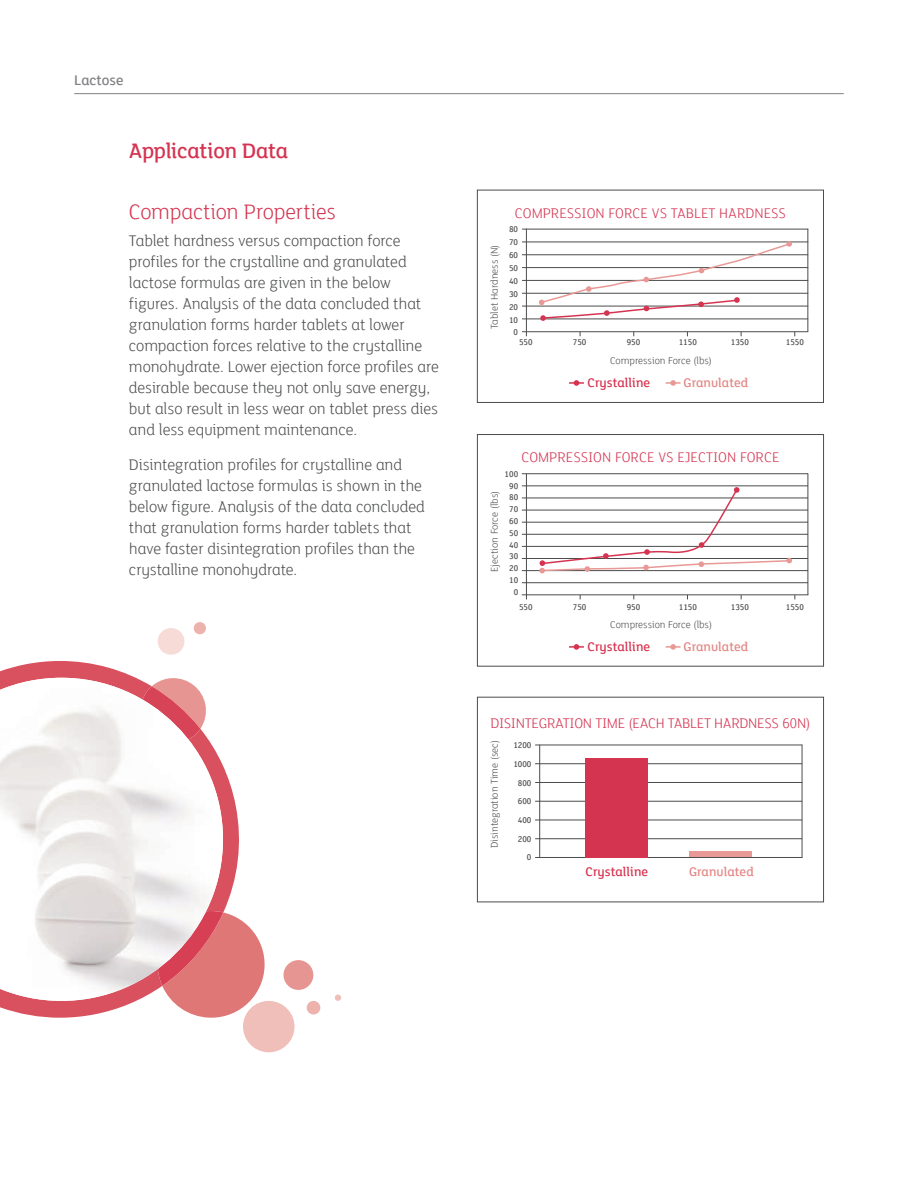
<style>
.page{position:relative;width:918px;height:1188px;background:#fff}
.page>*{position:absolute;margin:0;border:0;box-sizing:border-box;transform-origin:0 0}
.t1{font:300 22.5px "Kerry";letter-spacing:-.015em;color:#d53451}
.t2{font:22.5px "Kerry";letter-spacing:-.01em;color:#d53451}
.t3{font:300 16.5px/21px "Kerry";letter-spacing:-.01em;color:#4b4c4d}
.t4{font:300 15px "Kerry";color:#d53451}
.t5{font:300 15px "Kerry";letter-spacing:-.02em;color:#d53451}
.t6{font:15px "Kerry";color:#808285}
.t7{font:13.5px "Kerry";color:#d53451}
.t8{font:13.5px "Kerry";color:#e38786}
.t9{font:300 10.5px "Kerry";color:#4b4c4d}
.t10{font:9px/11.9px "Kerry";color:#4b4c4d;scale:.95 1}
</style>
<div class="page">
<hr style="left:74px;top:93px;width:770px;height:1px;background:#808285">
<svg style="left:157px;top:628px;width:28px;height:27px"></svg>
<svg style="left:193px;top:622px;width:13px;height:12px"></svg>
<svg style="left:0;top:661px;width:239px;height:357px"></svg>
<svg style="left:334px;top:995px;width:7px;height:6px"></svg>
<svg style="left:157px;top:911px;width:163px;height:141px"></svg>
<img style="left:0;top:678px;width:223px;height:323px">
<hr style="left:522px;top:229px;width:286px;height:1px;background:#4b4c4d">
<hr style="left:522px;top:242px;width:286px;height:1px;background:#4b4c4d">
<hr style="left:522px;top:254px;width:286px;height:1px;background:#4b4c4d">
<hr style="left:522px;top:306px;width:286px;height:1px;background:#4b4c4d">
<hr style="left:522px;top:267px;width:286px;height:1px;background:#4b4c4d">
<hr style="left:522px;top:319px;width:286px;height:1px;background:#4b4c4d">
<hr style="left:522px;top:280px;width:286px;height:1px;background:#4b4c4d">
<hr style="left:522px;top:293px;width:286px;height:1px;background:#4b4c4d">
<hr style="left:522px;top:331px;width:286px;height:1px;background:#4b4c4d">
<hr style="left:807px;top:229px;width:1px;height:103px;background:#4b4c4d">
<hr style="left:526px;top:229px;width:1px;height:103px;background:#4b4c4d">
<svg style="left:539px;top:241px;width:253px;height:80px"></svg>
<div style="left:477px;top:190px;width:347px;height:213px;border:1px solid #4b4c4d"></div>
<svg style="left:569px;top:380px;width:15px;height:6px"></svg>
<svg style="left:666px;top:380px;width:15px;height:6px"></svg>
<hr style="left:535px;top:782px;width:267px;height:1px;background:#4b4c4d">
<hr style="left:535px;top:801px;width:267px;height:1px;background:#4b4c4d">
<hr style="left:535px;top:745px;width:267px;height:1px;background:#4b4c4d">
<hr style="left:535px;top:763px;width:267px;height:1px;background:#4b4c4d">
<hr style="left:535px;top:820px;width:267px;height:1px;background:#4b4c4d">
<hr style="left:535px;top:838px;width:267px;height:1px;background:#4b4c4d">
<hr style="left:535px;top:857px;width:267px;height:1px;background:#4b4c4d">
<hr style="left:802px;top:745px;width:1px;height:113px;background:#4b4c4d">
<div style="left:477px;top:697px;width:347px;height:205px;border:1px solid #4b4c4d"></div>
<hr style="left:539px;top:745px;width:1px;height:113px;background:#4b4c4d">
<div style="left:586px;top:758px;width:62px;height:99px;background:#d53451"></div>
<div style="left:690px;top:852px;width:62px;height:5px;background:#e89996"></div>
<hr style="left:808px;top:473px;width:1px;height:122px;background:#4b4c4d">
<div style="left:477px;top:434px;width:347px;height:233px;border:1px solid #4b4c4d"></div>
<hr style="left:526px;top:474px;width:1px;height:121px;background:#4b4c4d">
<hr style="left:522px;top:473px;width:286px;height:1px;background:#4b4c4d">
<hr style="left:522px;top:485px;width:286px;height:1px;background:#4b4c4d">
<hr style="left:522px;top:498px;width:286px;height:1px;background:#4b4c4d">
<hr style="left:522px;top:546px;width:286px;height:1px;background:#4b4c4d">
<hr style="left:522px;top:510px;width:286px;height:1px;background:#4b4c4d">
<hr style="left:522px;top:558px;width:286px;height:1px;background:#4b4c4d">
<hr style="left:522px;top:522px;width:286px;height:1px;background:#4b4c4d">
<hr style="left:522px;top:534px;width:286px;height:1px;background:#4b4c4d">
<hr style="left:522px;top:570px;width:286px;height:1px;background:#4b4c4d">
<hr style="left:522px;top:582px;width:286px;height:1px;background:#4b4c4d">
<hr style="left:522px;top:594px;width:286px;height:1px;background:#4b4c4d">
<svg style="left:539px;top:487px;width:253px;height:86px"></svg>
<svg style="left:569px;top:644px;width:15px;height:6px"></svg>
<svg style="left:666px;top:644px;width:15px;height:6px"></svg>
<p class="t6" style="left:74px;top:73px;width:51px">Lactose</p>
<h1 class="t2" style="left:129px;top:139px;width:161px">Application Data</h1>
<h1 class="t1" style="left:129px;top:200px;width:208px">Compaction Properties</h1>
<p class="t3" style="left:129px;top:231px;width:312px">Tablet hardness versus compaction force profiles for the crystalline and granulated lactose formulas are given in the below figures. Analysis of the data concluded that granulation forms harder tablets at lower compaction forces relative to the crystalline monohydrate. Lower ejection force profiles are desirable because they not only save energy, but also result in less wear on tablet press dies and less equipment maintenance.</p>
<p class="t3" style="left:129px;top:455px;width:298px">Disintegration profiles for crystalline and granulated lactose formulas is shown in the below figure. Analysis of the data concluded that granulation forms harder tablets that have faster disintegration profiles than the crystalline monohydrate.</p>
<p class="t4" style="left:515px;top:205px;width:272px">COMPRESSION FORCE VS TABLET HARDNESS</p>
<p class="t9" style="left:489px;top:329px;width:86px;rotate:-90deg">Tablet Hardness (N)</p>
<p class="t10" style="left:509px;top:224px;width:11px">80</p>
<p class="t10" style="left:509px;top:237px;width:11px">70</p>
<p class="t10" style="left:509px;top:250px;width:11px">60</p>
<p class="t10" style="left:509px;top:262px;width:11px">50</p>
<p class="t10" style="left:509px;top:275px;width:11px">40</p>
<p class="t10" style="left:509px;top:288px;width:11px">30</p>
<p class="t10" style="left:509px;top:301px;width:11px">20</p>
<p class="t10" style="left:509px;top:314px;width:11px">10</p>
<p class="t10" style="left:514px;top:327px;width:6px">0</p>
<p class="t10" style="left:519px;top:336px;width:16px">550</p>
<p class="t10" style="left:573px;top:336px;width:16px">750</p>
<p class="t10" style="left:627px;top:336px;width:16px">950</p>
<p class="t10" style="left:679px;top:336px;width:21px">1150</p>
<p class="t10" style="left:731px;top:336px;width:21px">1350</p>
<p class="t10" style="left:786px;top:336px;width:21px">1550</p>
<p class="t9" style="left:610px;top:355px;width:103px">Compression Force (lbs)</p>
<p class="t7" style="left:588px;top:375px;width:64px">Crystalline</p>
<p class="t8" style="left:684px;top:375px;width:66px">Granulated</p>
<p class="t4" style="left:521px;top:450px;width:260px">COMPRESSION FORCE VS EJECTION FORCE</p>
<p class="t10" style="left:505px;top:468px;width:16px">100</p>
<p class="t9" style="left:489px;top:572px;width:83px;rotate:-90deg">Ejection Force (lbs)</p>
<p class="t10" style="left:509px;top:480px;width:11px">90<br>80</p>
<p class="t10" style="left:509px;top:503px;width:11px">70</p>
<p class="t10" style="left:509px;top:515px;width:11px">60</p>
<p class="t10" style="left:509px;top:527px;width:11px">50</p>
<p class="t10" style="left:509px;top:539px;width:11px">40</p>
<p class="t10" style="left:509px;top:551px;width:11px">30</p>
<p class="t10" style="left:509px;top:562px;width:11px">20</p>
<p class="t10" style="left:509px;top:574px;width:11px">10</p>
<p class="t10" style="left:514px;top:586px;width:6px">0</p>
<p class="t10" style="left:519px;top:601px;width:16px">550</p>
<p class="t10" style="left:573px;top:601px;width:16px">750</p>
<p class="t10" style="left:627px;top:601px;width:16px">950</p>
<p class="t10" style="left:679px;top:601px;width:21px">1150</p>
<p class="t10" style="left:731px;top:601px;width:21px">1350</p>
<p class="t10" style="left:786px;top:601px;width:21px">1550</p>
<p class="t9" style="left:610px;top:619px;width:103px">Compression Force (lbs)</p>
<p class="t7" style="left:588px;top:639px;width:64px">Crystalline</p>
<p class="t8" style="left:684px;top:639px;width:66px">Granulated</p>
<p class="t5" style="left:490px;top:716px;width:322px">DISINTEGRATION TIME (EACH TABLET HARDNESS 60N)</p>
<p class="t9" style="left:489px;top:848px;width:110px;rotate:-90deg">Disintegration Time (sec)</p>
<p class="t10" style="left:513px;top:739px;width:21px">1200</p>
<p class="t10" style="left:513px;top:758px;width:21px">1000</p>
<p class="t10" style="left:518px;top:777px;width:16px">800</p>
<p class="t10" style="left:518px;top:796px;width:16px">600</p>
<p class="t10" style="left:518px;top:814px;width:16px">400</p>
<p class="t10" style="left:518px;top:833px;width:16px">200</p>
<p class="t10" style="left:527px;top:852px;width:6px">0</p>
<p class="t7" style="left:586px;top:864px;width:64px">Crystalline</p>
<p class="t8" style="left:689px;top:864px;width:66px">Granulated</p>
</div>
